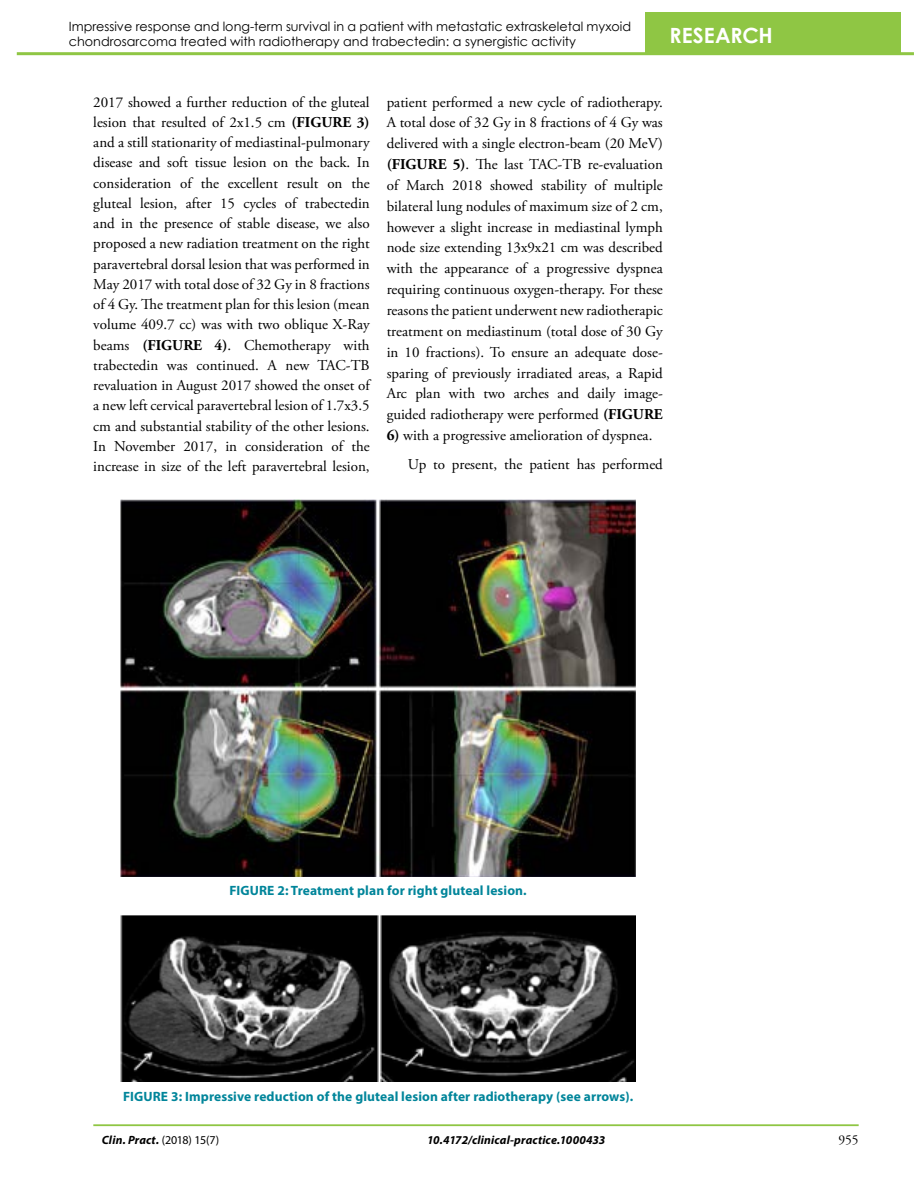
<style>
.page{position:relative;width:918px;height:1188px;background:#fff}
.page>*{position:absolute;margin:0;border:0;box-sizing:border-box;transform-origin:0 0}
.t1{font:700 21px "Century Gothic";color:#fff}
.t2{font:15px/20.2px "Adobe Garamond Pro";color:#000;text-align:justify}
.t3{font:700 13.5px "Myriad Pro";letter-spacing:.01em;color:#00859a}
.t4{font:13.5px "Adobe Garamond Pro";color:#000}
.t5{font:12.75px/15px "Century Gothic";color:#000}
.t6{font:italic 700 12px "Myriad Pro";letter-spacing:.015em;color:#000}
.s1{font-weight:700}
.s2{font-weight:400;font-style:normal}
</style>
<div class="page">
<hr style="left:17px;top:52px;width:897px;height:3px;background:#8fc644">
<hr style="left:93px;top:1124px;width:766px;height:2px;background:#8fc644">
<div style="left:645px;top:12px;width:256px;height:42px;background:#8fc644"></div>
<img style="left:121px;top:500px;width:514px;height:376px">
<img style="left:121px;top:916px;width:514px;height:166px">
<p class="t5" style="left:69px;top:19px;width:564px">Impressive response and long-term survival in a patient with metastatic extraskeletal myxoid chondrosarcoma treated with radiotherapy and trabectedin: a synergistic activity</p>
<h1 class="t1" style="left:669px;top:19px;width:105px">RESEARCH</h1>
<p class="t2" style="left:93px;top:92px;width:278px">2017 showed a further reduction of the gluteal lesion that resulted of 2x1.5 cm <span class="s1">(FIGURE 3) </span>and a still stationarity of mediastinal-pulmonary disease and soft tissue lesion on the back. In consideration of the excellent result on the gluteal lesion, after 15 cycles of trabectedin and in the presence of stable disease, we also proposed a new radiation treatment on the right paravertebral dorsal lesion that was performed in May 2017 with total dose of 32 Gy in 8 fractions of 4 Gy. The treatment plan for this lesion (mean volume 409.7 cc) was with two oblique X-Ray beams <span class="s1">(FIGURE 4)</span>. Chemotherapy with trabectedin was continued. A new TAC-TB revaluation in August 2017 showed the onset of a new left cervical paravertebral lesion of 1.7x3.5 cm and substantial stability of the other lesions.<br>In November 2017, in consideration of the increase in size of the left paravertebral lesion,</p>
<p class="t2" style="left:387px;top:92px;width:278px;line-height:20.9px">patient performed a new cycle of radiotherapy.<br>A total dose of 32 Gy in 8 fractions of 4 Gy was delivered with a single electron-beam (20 MeV) <span class="s1">(FIGURE 5)</span>. The last TAC-TB re-evaluation of March 2018 showed stability of multiple bilateral lung nodules of maximum size of 2 cm, however a slight increase in mediastinal lymph node size extending 13x9x21 cm was described with the appearance of a progressive dyspnea requiring continuous oxygen-therapy. For these reasons the patient underwent new radiotherapic treatment on mediastinum (total dose of 30 Gy in 10 fractions). To ensure an adequate dose&shy;sparing of previously irradiated areas, a Rapid Arc plan with two arches and daily image&shy;guided radiotherapy were performed <span class="s1">(FIGURE</span></p>
<p class="t2" style="left:408px;top:421px;width:256px;line-height:29.4px;text-indent:-21px"><span class="s1">6)</span> with a progressive amelioration of dyspnea.<br>Up to present, the patient has performed</p>
<p class="t3" style="left:229px;top:881px;width:299px">FIGURE 2: Treatment plan for right gluteal lesion.</p>
<p class="t3" style="left:123px;top:1087px;width:512px">FIGURE 3: Impressive reduction of the gluteal lesion after radiotherapy (see arrows).</p>
<p class="t6" style="left:102px;top:1132px;width:119px">Clin. Pract. <span class="s2">(2018) 15(7)</span></p>
<p class="t6" style="left:427px;top:1132px;width:180px">10.4172/clinical-practice.1000433</p>
<p class="t4" style="left:838px;top:1132px;width:22px">955</p>
</div>
